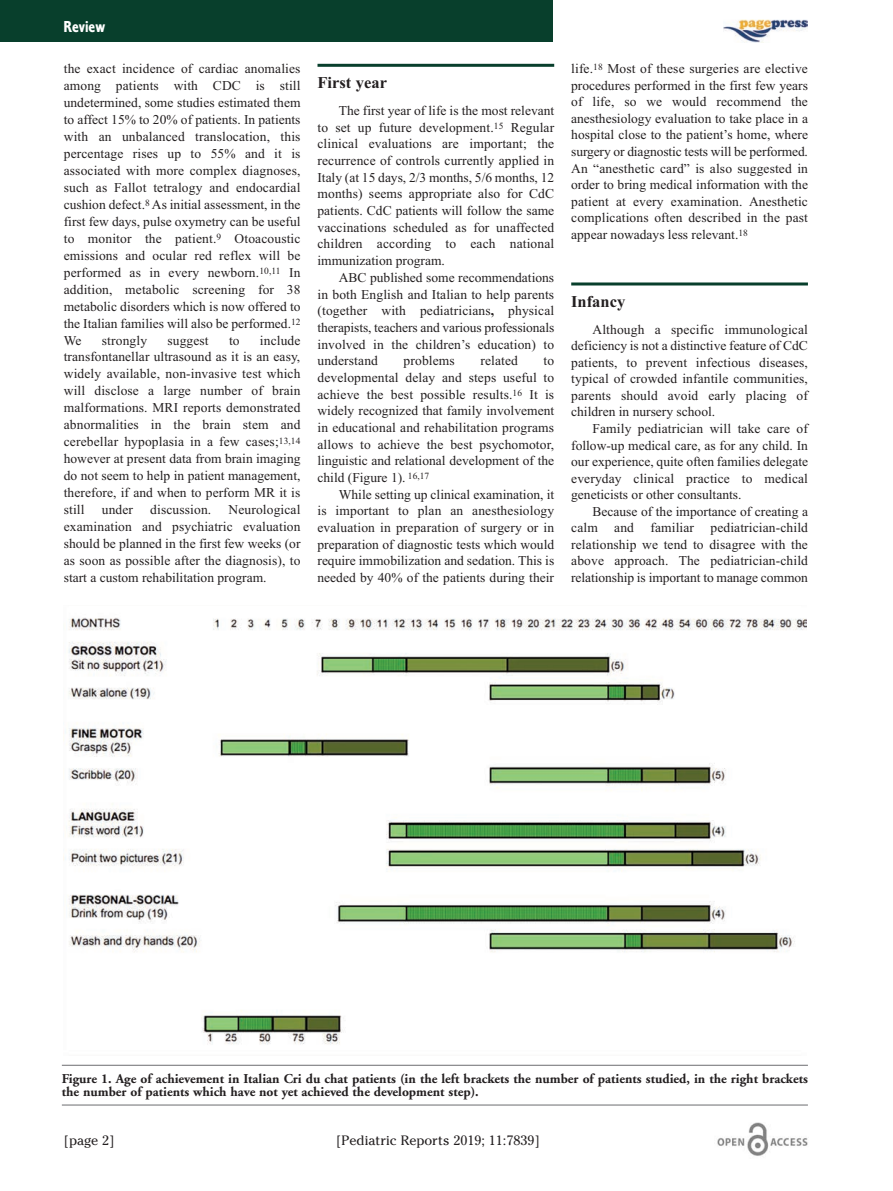
<style>
.page{position:relative;width:893px;height:1191px;background:#fff}
.page>*{position:absolute;margin:0;border:0;box-sizing:border-box;transform-origin:0 0}
.t1{font:700 16.5px "Times New Roman";color:#231f20}
.t2{font:16.5px "Corinthian Bold Condensed Plain";color:#fff}
.t3{font:13.5px/17px "Times New Roman";color:#231f20;text-align:justify}
.t4{font:700 13.5px/13.5px "Adobe Garamond";color:#231f20}
.t5{font:13.5px "Cheltenham";color:#231f20}
.s1{font-weight:700}
</style>
<div class="page">
<hr style="left:317px;top:64px;width:237px;height:3px;background:#083f2c">
<hr style="left:571px;top:282px;width:237px;height:3px;background:#083f2c">
<div style="left:0;top:0;width:553px;height:42px;background:#083f2c"></div>
<img style="left:717px;top:1123px;width:91px;height:33px">
<img style="left:723px;top:19px;width:84px;height:24px">
<hr style="left:62px;top:1064px;width:746px;height:1px;background:#6c6d70">
<hr style="left:62px;top:1104px;width:746px;height:1px;background:#6c6d70">
<img style="left:65px;top:617px;width:741px;height:428px">
<p class="t2" style="left:63px;top:21px;width:43px">Review</p>
<p class="t3" style="left:64px;top:60px;width:238px">the exact incidence of cardiac anomalies among patients with CDC is still undetermined, some studies estimated them to affect 15% to 20% of patients. In patients with an unbalanced translocation, this percentage rises up to 55% and it is associated with more complex diagnoses, such as Fallot tetralogy and endocardial cushion defect.<sup>8</sup> As initial assessment, in the first few days, pulse oxymetry can be useful to monitor the patient.<sup>9</sup> Otoacoustic emissions and ocular red reflex will be performed as in every newborn.<sup>10,11</sup> In addition, metabolic screening for 38 metabolic disorders which is now offered to the Italian families will also be performed.<sup>12<br></sup>We</p>
<p class="t3" style="left:64px;top:331px;width:238px;text-indent:196px">include transfontanellar ultrasound as it is an easy, widely available, non-invasive test which will disclose a large number of brain malformations. MRI reports demonstrated abnormalities in the brain stem and cerebellar hypoplasia in a few cases;<sup>13,14 </sup>however at present data from brain imaging do not seem to help in patient management, therefore, if and when to perform MR it is still</p>
<p class="t3" style="left:102px;top:331px;width:47px">strongly</p>
<p class="t3" style="left:167px;top:331px;width:43px">suggest</p>
<p class="t3" style="left:229px;top:331px;width:12px">to</p>
<p class="t3" style="left:64px;top:501px;width:238px;text-indent:165px">Neurological examination and psychiatric evaluation should be planned in the first few weeks (or as soon as possible after the diagnosis), to start a custom rehabilitation program.</p>
<p class="t3" style="left:102px;top:501px;width:33px">under</p>
<p class="t3" style="left:150px;top:501px;width:62px">discussion.</p>
<p class="t1" style="left:317px;top:73px;width:71px">First year</p>
<p class="t3" style="left:317px;top:102px;width:238px;text-indent:21px">The first year of life is the most relevant to set up future development.<sup>15</sup> Regular clinical evaluations are important; the recurrence of controls currently applied in Italy (at 15 days, 2/3 months, 5/6 months, 12 months) seems appropriate also for CdC patients. CdC patients will follow the same vaccinations scheduled as for unaffected children according to each national immunization program.</p>
<p class="t3" style="left:317px;top:269px;width:238px;text-indent:21px">ABC published some recommendations in both English and Italian to help parents (together with pediatricians<span class="s1">,</span> physical therapists, teachers and various professionals involved in the children’s education) to understand</p>
<p class="t3" style="left:404px;top:352px;width:53px">problems</p>
<p class="t3" style="left:480px;top:352px;width:39px">related</p>
<p class="t3" style="left:317px;top:352px;width:238px;text-indent:226px">to developmental delay and steps useful to achieve the best possible results.<sup>16</sup> It is widely recognized that family involvement in educational and rehabilitation programs allows to achieve the best psychomotor, linguistic and relational development of the child (Figure 1). <sup>16,17</sup></p>
<p class="t3" style="left:317px;top:485px;width:238px;text-indent:21px">While setting up clinical examination, it is important to plan an anesthesiology evaluation in preparation of surgery or in preparation of diagnostic tests which would require immobilization and sedation. This is needed by 40% of the patients during their</p>
<p class="t3" style="left:571px;top:60px;width:238px;line-height:16.5px">life.<sup>18</sup> Most of these surgeries are elective procedures performed in the first few years of life, so we would recommend the anesthesiology evaluation to take place in a hospital close to the patient’s home, where surgery or diagnostic tests will be performed.<br>An “anesthetic card” is also suggested in order to bring medical information with the patient at every examination. Anesthetic complications often described in the past appear nowadays less relevant.<sup>18</sup></p>
<p class="t1" style="left:571px;top:291px;width:56px">Infancy</p>
<p class="t3" style="left:571px;top:321px;width:238px;line-height:16.5px;text-indent:21px">Although a specific immunological deficiency is not a distinctive feature of CdC patients, to prevent infectious diseases, typical of crowded infantile communities, parents should avoid early placing of children in nursery school.</p>
<p class="t3" style="left:571px;top:420px;width:238px;line-height:16.5px;text-indent:21px">Family pediatrician will take care of follow-up medical care, as for any child. In our experience, quite often families delegate everyday clinical practice to medical geneticists or other consultants.</p>
<p class="t3" style="left:571px;top:503px;width:238px;line-height:16.5px;text-indent:21px">Because of the importance of creating a calm and familiar pediatrician-child relationship we tend to disagree with the above approach. The pediatrician-child relationship is important to manage common</p>
<p class="t4" style="left:62px;top:1072px;width:748px">Figure 1. Age of achievement in Italian Cri du chat patients (in the left brackets the number of patients studied, in the right brackets the number of patients which have not yet achieved the development step).</p>
<p class="t5" style="left:64px;top:1132px;width:52px">[page 2]</p>
<p class="t5" style="left:336px;top:1132px;width:205px">[Pediatric Reports 2019; 11:7839]</p>
</div>
